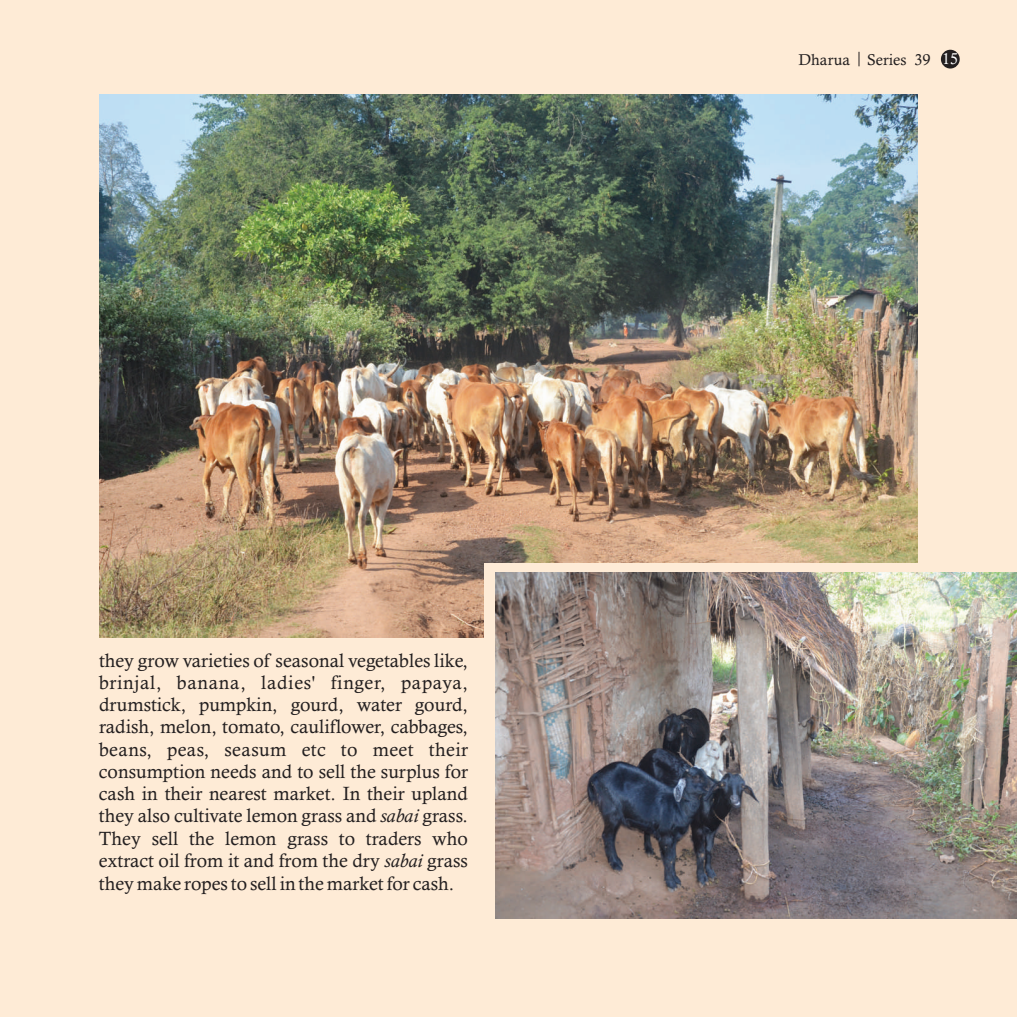
<style>
.page{position:relative;width:1017px;height:1017px;background:#feebd6}
.page>*{position:absolute;margin:0;border:0;box-sizing:border-box;transform-origin:0 0}
.t1{font:19.25px/22.2px "Calisto";color:#231f20;text-align:justify}
.t2{font:15.75px "Calisto";color:#231f20}
.t3{font:15.75px "Calisto";color:#fff}
.s1{font-style:italic}
</style>
<div class="page">
<div style="left:941px;top:50px;width:19px;height:19px;background:#231f20;border-radius:50%"></div>
<img style="left:99px;top:95px;width:819px;height:542px">
<div style="left:485px;top:564px;width:532px;height:354px;background:#feebd6"></div>
<img style="left:496px;top:573px;width:521px;height:345px">
<svg style="left:859px;top:52px;width:1px;height:14px"></svg>
<p class="t1" style="left:99px;top:651px;width:371px">they grow varieties of seasonal vegetables like, brinjal, banana, ladies' finger, papaya, drumstick, pumpkin, gourd, water gourd, radish, melon, tomato, cauliflower, cabbages, beans, peas, seasum etc to meet their consumption needs and to sell the surplus for cash in their nearest market. In their upland they also cultivate lemon grass and <span class="s1">sabai</span> grass.<br>They sell the lemon grass to traders who extract oil from it and from the dry <span class="s1">sabai</span> grass they make ropes to sell in the market for cash.</p>
<p class="t2" style="left:798px;top:53px;width:134px">Dharua Series 39</p>
<p class="t3" style="left:942px;top:53px;width:18px">15</p>
</div>
